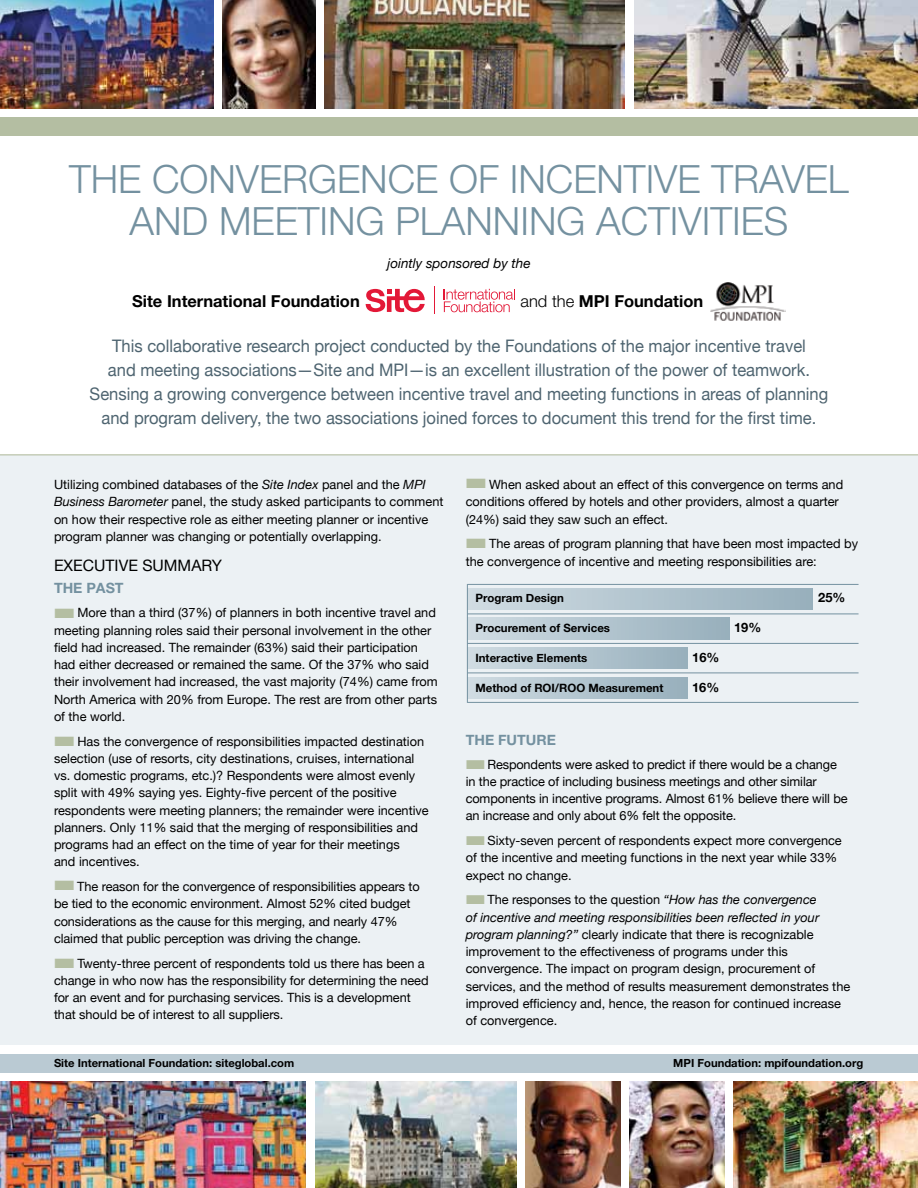
<style>
.page{position:relative;width:918px;height:1188px;background:#fff}
.page>*{position:absolute;margin:0;border:0;box-sizing:border-box;transform-origin:0 0}
.t1{font:300 39px/42px "Helvetica Neue";color:#7491a0;text-align:center}
.t2{font:17.25px/24px "Helvetica Neue";color:#4e6470;text-align:center;scale:.96 1}
.t3{font:700 16.5px "Helvetica Neue";color:#000}
.t4{font:15.75px "Helvetica Neue";color:#000}
.t5{font:700 14.25px "Helvetica Neue";color:#7491a0}
.t6{font:italic 13.5px "Helvetica Neue";color:#000}
.t7{font:700 12.9px "Helvetica Neue";color:#000}
.t8{font:12.75px/17.2px "Helvetica Neue";color:#000}
.t9{font:700 11.4px "Helvetica Neue";color:#000}
.t10{font:700 11.25px "Helvetica Neue";color:#000}
.s1{font-weight:300}
.s2{font-style:italic}
.s3{color:#b4bea2}
</style>
<div class="page">
<div style="left:0;top:455px;width:918px;height:590px;background:#ecf1f4"></div>
<div style="left:0;top:118px;width:918px;height:18px;background:#b4bea2"></div>
<div style="left:0;top:1054px;width:918px;height:18px;background:#bacad3"></div>
<svg style="left:434px;top:287px;width:1px;height:27px"></svg>
<svg style="left:444px;top:289px;width:71px;height:23px"></svg>
<svg style="left:366px;top:289px;width:59px;height:23px"></svg>
<img style="left:710px;top:282px;width:75px;height:39px">
<div style="left:467px;top:588px;width:345px;height:22px;background:linear-gradient(to right,#d0dce3,#97afbc)"></div>
<div style="left:467px;top:618px;width:262px;height:21px;background:linear-gradient(to right,#d0dce3,#97afbc)"></div>
<div style="left:467px;top:648px;width:221px;height:21px;background:linear-gradient(to right,#d0dce3,#97afbc)"></div>
<div style="left:467px;top:677px;width:221px;height:22px;background:linear-gradient(to right,#d0dce3,#97afbc)"></div>
<hr style="left:467px;top:584px;width:392px;height:1px;background:#7491a0">
<hr style="left:467px;top:614px;width:392px;height:1px;background:#7491a0">
<hr style="left:467px;top:643px;width:392px;height:1px;background:#7491a0">
<hr style="left:467px;top:673px;width:392px;height:1px;background:#7491a0">
<hr style="left:467px;top:702px;width:392px;height:1px;background:#7491a0">
<hr style="left:467px;top:584px;width:1px;height:119px;background:#7491a0">
<img style="left:0;top:0;width:213px;height:109px">
<img style="left:325px;top:0;width:300px;height:109px">
<img style="left:635px;top:0;width:283px;height:109px">
<img style="left:222px;top:0;width:94px;height:109px">
<img style="left:0;top:1081px;width:306px;height:107px">
<img style="left:315px;top:1081px;width:201px;height:107px">
<img style="left:734px;top:1081px;width:184px;height:107px">
<img style="left:525px;top:1081px;width:95px;height:107px">
<img style="left:629px;top:1081px;width:96px;height:107px">
<hr style="left:0;top:454px;width:918px;height:1px;background:#b4bea2">
<h1 class="t1" style="left:69px;top:158px;width:781px">THE CONVERGENCE OF INCENTIVE TRAVEL<br>AND MEETI NG PLANNING ACTIVITI ES</h1>
<p class="t6" style="left:387px;top:255px;width:145px">jointly sponsored by the</p>
<p class="t3" style="left:132px;top:291px;width:229px">Site International Foundation</p>
<p class="t3" style="left:521px;top:291px;width:184px"><span class="s1">AND THE</span> MPI Foundation</p>
<p class="t2" style="left:90px;top:333px;width:771px">This collaborative research project conducted by the Foundations of the major incentive travel<br>and meeting associations—Site and MPI—is an excellent illustration of the power of teamwork.<br>Sensing a growing convergence between incentive travel and meeting functions in areas of planning and program delivery, the two associations joined forces to document this trend for the first time.</p>
<p class="t8" style="left:54px;top:476px;width:391px">Utilizing combined databases of the <span class="s2">Site Index</span> panel and the <span class="s2">MPI Business Barometer</span> panel, the study asked participants to comment on how their respective role as either meeting planner or incentive program planner was changing or potentially overlapping.</p>
<p class="t4" style="left:54px;top:556px;width:29px">Executi</p>
<p class="t4" style="left:119px;top:556px;width:47px">ve Summ</p>
<p class="t4" style="left:191px;top:556px;width:32px">ary</p>
<p class="t5" style="left:54px;top:579px;width:71px">The Past</p>
<p class="t8" style="left:54px;top:604px;width:385px"><span class="s3">■</span> More than a third (37%) of planners in both incentive travel and meeting planning roles said their personal involvement in the other field had increased. The remainder (63%) said their participation had either decreased or remained the same. Of the 37% who said their involvement had increased, the vast majority (74%) came from North America with 20% from Europe. The rest are from other parts of the world.</p>
<p class="t8" style="left:54px;top:732px;width:376px"><span class="s3">■</span>Has the convergence of responsibilities impacted destination selection (use of resorts, city destinations, cruises, international vs. domestic programs, etc.)? Respondents were almost evenly split with 49% saying yes. Eighty-five percent of the positive respondents were meeting planners; the remainder were incentive planners. Only 11% said that the merging of responsibilities and programs had an effect on the time of year for their meetings<br>and incentives.</p>
<p class="t8" style="left:54px;top:878px;width:367px"><span class="s3">■</span>The reason for the convergence of responsibilities appears to be tied to the economic environment. Almost 52% cited budget considerations as the cause for this merging, and nearly 47% claimed that public perception was driving the change.</p>
<p class="t8" style="left:54px;top:954px;width:376px"><span class="s3">■</span>Twenty-three percent of respondents told us there has been a change in who now has the responsibility for determining the need for an event and for purchasing services. This is a development that should be of interest to all suppliers.</p>
<p class="t8" style="left:466px;top:476px;width:379px"><span class="s3">■</span>When asked about an effect of this convergence on terms and conditions offered by hotels and other providers, almost a quarter (24%) said they saw such an effect.</p>
<p class="t8" style="left:466px;top:535px;width:394px"><span class="s3">■</span>The areas of program planning that have been most impacted by the convergence of incentive and meeting responsibilities are:</p>
<p class="t9" style="left:475px;top:591px;width:90px">Program Design</p>
<p class="t7" style="left:818px;top:590px;width:29px">25%</p>
<p class="t9" style="left:475px;top:621px;width:136px">Procurement of Services</p>
<p class="t7" style="left:734px;top:620px;width:29px">19%</p>
<p class="t9" style="left:475px;top:651px;width:113px">Interactive Elements</p>
<p class="t7" style="left:692px;top:649px;width:29px">16%</p>
<p class="t9" style="left:475px;top:681px;width:189px">Method of ROI/ROO Measurement</p>
<p class="t7" style="left:692px;top:679px;width:29px">16%</p>
<p class="t5" style="left:466px;top:731px;width:92px">The Future</p>
<p class="t8" style="left:466px;top:755px;width:383px"><span class="s3">■</span>Respondents were asked to predict if there would be a change in the practice of including business meetings and other similar components in incentive programs. Almost 61% believe there will be an increase and only about 6% felt the opposite.</p>
<p class="t8" style="left:466px;top:832px;width:378px"><span class="s3">■</span>Sixty-seven percent of respondents expect more convergence of the incentive and meeting functions in the next year while 33% expect no change.</p>
<p class="t8" style="left:466px;top:891px;width:386px"><span class="s3">■</span>The responses to the question <span class="s2">“How has the convergence<br>of incentive and meeting responsibilities been reflected in your program planning?”</span> clearly indicate that there is recognizable improvement to the effectiveness of programs under this convergence. The impact on program design, procurement of services, and the method of results measurement demonstrates the improved efficiency and, hence, the reason for continued increase of convergence.</p>
<p class="t10" style="left:54px;top:1056px;width:242px">Site International Foundation: siteglobal.com</p>
<p class="t10" style="left:673px;top:1056px;width:191px">MPI Foundation: mpifoundation.org</p>
</div>
